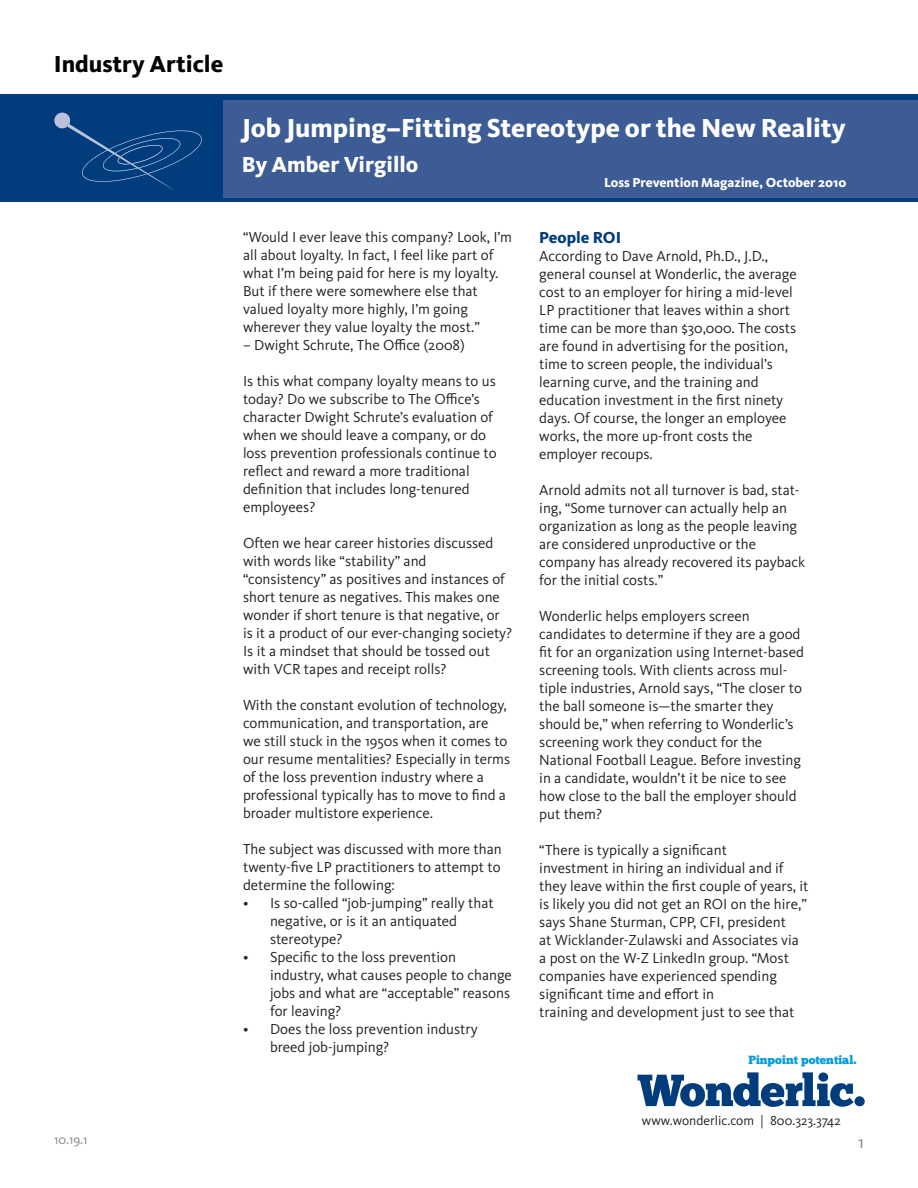
<style>
.page{position:relative;width:918px;height:1188px;background:#fff}
.page>*{position:absolute;margin:0;border:0;box-sizing:border-box;transform-origin:0 0}
.t1{font:800 27px "Kievit OT";color:#fff}
.t2{font:800 24px "Kievit OT";color:#040503}
.t3{font:800 22.5px "Kievit OT";color:#fff}
.t4{font:18px "Kievit OT";color:#808285}
.t5{font:800 16.5px "Kievit OT";color:#013d7d}
.t6{font:15px/18px "Kievit OT";color:#231f20}
.t7{font:800 13.5px "Kievit OT";color:#fff}
.t8{font:13.5px "Kievit OT";color:#231f20}
.t9{font:13.5px "Kievit OT";color:#808285}
.t10{font:12px "Chunk Five";color:#069ddc}
</style>
<div class="page">
<svg style="left:638px;top:1072px;width:216px;height:35px"></svg>
<div style="left:854px;top:1096px;width:11px;height:10px;background:#013d7d;border-radius:50%"></div>
<div style="left:0;top:94px;width:918px;height:108px;background:#013d7d"></div>
<svg style="left:54px;top:113px;width:148px;height:78px"></svg>
<div style="left:223px;top:100px;width:695px;height:98px;background:#3d5c95"></div>
<h2 class="t2" style="left:54px;top:50px;width:171px">Industry Article</h2>
<h1 class="t1" style="left:242px;top:112px;width:606px">Job Jumping–Fitting Stereotype or the New Reality</h1>
<h3 class="t3" style="left:242px;top:151px;width:178px">By Amber Virgillo</h3>
<p class="t7" style="left:604px;top:175px;width:244px">Loss Prevention Magazine, October 2010</p>
<p class="t6" style="left:243px;top:228px;width:271px">“Would I ever leave this company? Look, I’m all about loyalty. In fact, I feel like part of what I’m being paid for here is my loyalty.<br>But if there were somewhere else that valued loyalty more highly, I’m going wherever they value loyalty the most.”</p>
<p class="t6" style="left:243px;top:336px;width:223px">– Dwight Schrute, The Office (2008)</p>
<p class="t6" style="left:243px;top:372px;width:255px">Is this what company loyalty means to us today? Do we subscribe to The Office’s character Dwight Schrute’s evaluation of when we should leave a company, or do loss prevention professionals continue to reflect and reward a more traditional definition that includes long-tenured employees?</p>
<p class="t6" style="left:243px;top:534px;width:271px">Often we hear career histories discussed with words like “stability” and “consistency” as positives and instances of short tenure as negatives. This makes one wonder if short tenure is that negative, or is it a product of our ever-changing society?<br>Is it a mindset that should be tossed out with VCR tapes and receipt rolls?</p>
<p class="t6" style="left:243px;top:696px;width:269px">With the constant evolution of technology, communication, and transportation, are<br>we still stuck in the 1950s when it comes to our resume mentalities? Especially in terms of the loss prevention industry where a professional typically has to move to find a broader multistore experience.</p>
<p class="t6" style="left:243px;top:840px;width:260px;text-align:justify">The subject was discussed with more than twenty-five LP practitioners to attempt to determine the following:</p>
<p class="t6" style="left:270px;top:894px;width:225px;text-indent:-27px">• Is so-called “job-jumping” really that negative, or is it an antiquated stereotype?</p>
<p class="t6" style="left:270px;top:948px;width:244px;text-indent:-27px">• Specific to the loss prevention industry, what causes people to change jobs and what are “acceptable” reasons for leaving?</p>
<p class="t6" style="left:270px;top:1020px;width:209px;text-indent:-27px">• Does the loss prevention industry breed job-jumping?</p>
<p class="t5" style="left:539px;top:228px;width:84px">People ROI</p>
<p class="t6" style="left:539px;top:247px;width:259px">According to Dave Arnold, Ph.D., J.D., general counsel at Wonderlic, the average cost to an employer for hiring a mid-level LP practitioner that leaves within a short time can be more than $30,000. The costs are found in advertising for the position, time to screen people, the individual’s learning curve, and the training and education investment in the first ninety days. Of course, the longer an employee works, the more up-front costs the employer recoups.</p>
<p class="t6" style="left:539px;top:481px;width:267px">Arnold admits not all turnover is bad, stat&shy;ing, “Some turnover can actually help an organization as long as the people leaving are considered unproductive or the company has already recovered its payback for the initial costs.”</p>
<p class="t6" style="left:539px;top:607px;width:266px">Wonderlic helps employers screen candidates to determine if they are a good fit for an organization using Internet-based screening tools. With clients across mul&shy;tiple industries, Arnold says, “The closer to the ball someone is—the smarter they should be,” when referring to Wonderlic’s screening work they conduct for the National Football League. Before investing in a candidate, wouldn’t it be nice to see how close to the ball the employer should put them?</p>
<p class="t6" style="left:539px;top:841px;width:271px">“There is typically a significant<br>investment in hiring an individual and if they leave within the first couple of years, it is likely you did not get an ROI on the hire,” says Shane Sturman, CPP, CFI, president<br>at Wicklander-Zulawski and Associates via a post on the W-Z LinkedIn group. “Most companies have experienced spending significant time and effort in<br>training and development just to see that</p>
<p class="t10" style="left:748px;top:1054px;width:110px">Pinpoint potential.</p>
<p class="t8" style="left:642px;top:1113px;width:201px">www.wonderlic.com | 800.323.3742</p>
<p class="t9" style="left:54px;top:1132px;width:35px">10.19.1</p>
<p class="t4" style="left:858px;top:1132px;width:7px">1</p>
</div>
